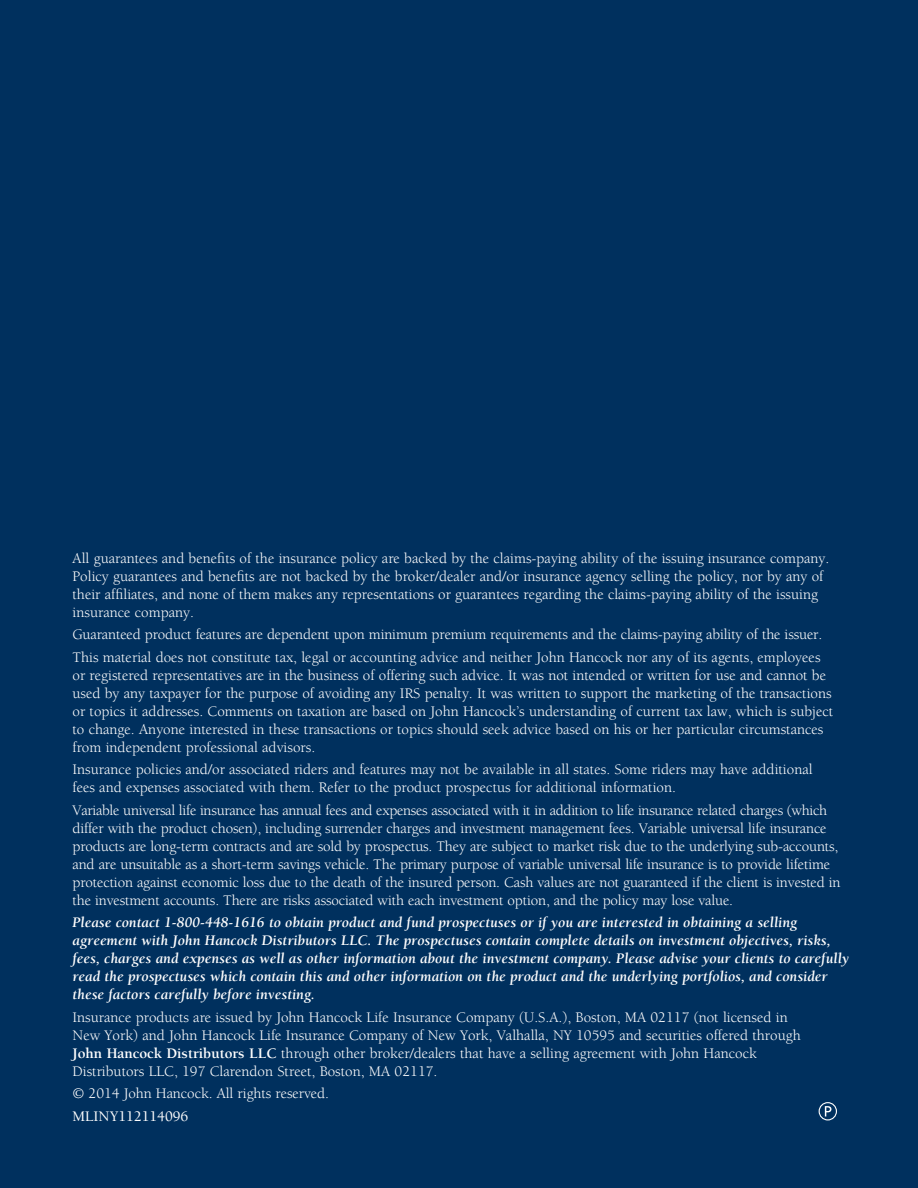
<style>
.page{position:relative;width:918px;height:1188px;background:#00305e}
.page>*{position:absolute;margin:0;border:0;box-sizing:border-box;transform-origin:0 0}
.t1{font:15px/18px "Berkeley";color:#fff}
.t2{font:italic 700 15px/18px "Berkeley";color:#fff}
.t3{font:500 15px "Berkeley";color:#fff}
.s1{font-weight:700}
</style>
<div class="page">
<svg style="left:819px;top:1102px;width:18px;height:18px"></svg>
<p class="t1" style="left:73px;top:549px;width:758px">All guarantees and benefits of the insurance policy are backed by the claims-paying ability of the issuing insurance company.<br>Policy guarantees and benefits are not backed by the broker/dealer and/or insurance agency selling the policy, nor by any of their affiliates, and none of them makes any representations or guarantees regarding the claims-paying ability of the issuing insurance company.</p>
<p class="t1" style="left:73px;top:623px;width:751px;line-height:22.5px">Guaranteed product features are dependent upon minimum premium requirements and the claims-paying ability of the issuer.<br>This material does not constitute tax, legal or accounting advice and neither John Hancock nor any of its agents, employees</p>
<p class="t1" style="left:73px;top:666px;width:762px">or registered representatives are in the business of offering such advice. It was not intended or written for use and cannot be used by any taxpayer for the purpose of avoiding any IRS penalty. It was written to support the marketing of the transactions or topics it addresses. Comments on taxation are based on John Hancock’s understanding of current tax law, which is subject to change. Anyone interested in these transactions or topics should seek advice based on his or her particular circumstances from independent professional advisors.</p>
<p class="t1" style="left:73px;top:761px;width:742px">Insurance policies and/or associated riders and features may not be available in all states. Some riders may have additional fees and expenses associated with them. Refer to the product prospectus for additional information.</p>
<p class="t1" style="left:73px;top:801px;width:770px">Variable universal life insurance has annual fees and expenses associated with it in addition to life insurance related charges (which differ with the product chosen), including surrender charges and investment management fees. Variable universal life insurance products are long-term contracts and are sold by prospectus. They are subject to market risk due to the underlying sub-accounts, and are unsuitable as a short-term savings vehicle. The primary purpose of variable universal life insurance is to provide lifetime protection against economic loss due to the death of the insured person. Cash values are not guaranteed if the client is invested in the investment accounts. There are risks associated with each investment option, and the policy may lose value.</p>
<p class="t2" style="left:73px;top:914px;width:778px">Please contact 1-800-448-1616 to obtain product and fund prospectuses or if you are interested in obtaining a selling agreement with John Hancock Distributors LLC. The prospectuses contain complete details on investment objectives, risks, fees, charges and expenses as well as other information about the investment company. Please advise your clients to carefully read the prospectuses which contain this and other information on the product and the underlying portfolios, and consider these factors carefully before investing.</p>
<p class="t1" style="left:73px;top:1008px;width:730px">Insurance products are issued by John Hancock Life Insurance Company (U.S.A.), Boston, MA 02117 (not licensed in New York) and John Hancock Life Insurance Company of New York, Valhalla, NY 10595 and securities offered through <span class="s1">John Hancock Distributors LLC</span> through other broker/dealers that have a selling agreement with John Hancock Distributors LLC, 197 Clarendon Street, Boston, MA 02117.</p>
<p class="t1" style="left:73px;top:1085px;width:258px">© 2014 John Hancock. All rights reserved.</p>
<p class="t3" style="left:73px;top:1108px;width:117px">MLINY112114096</p>
</div>
